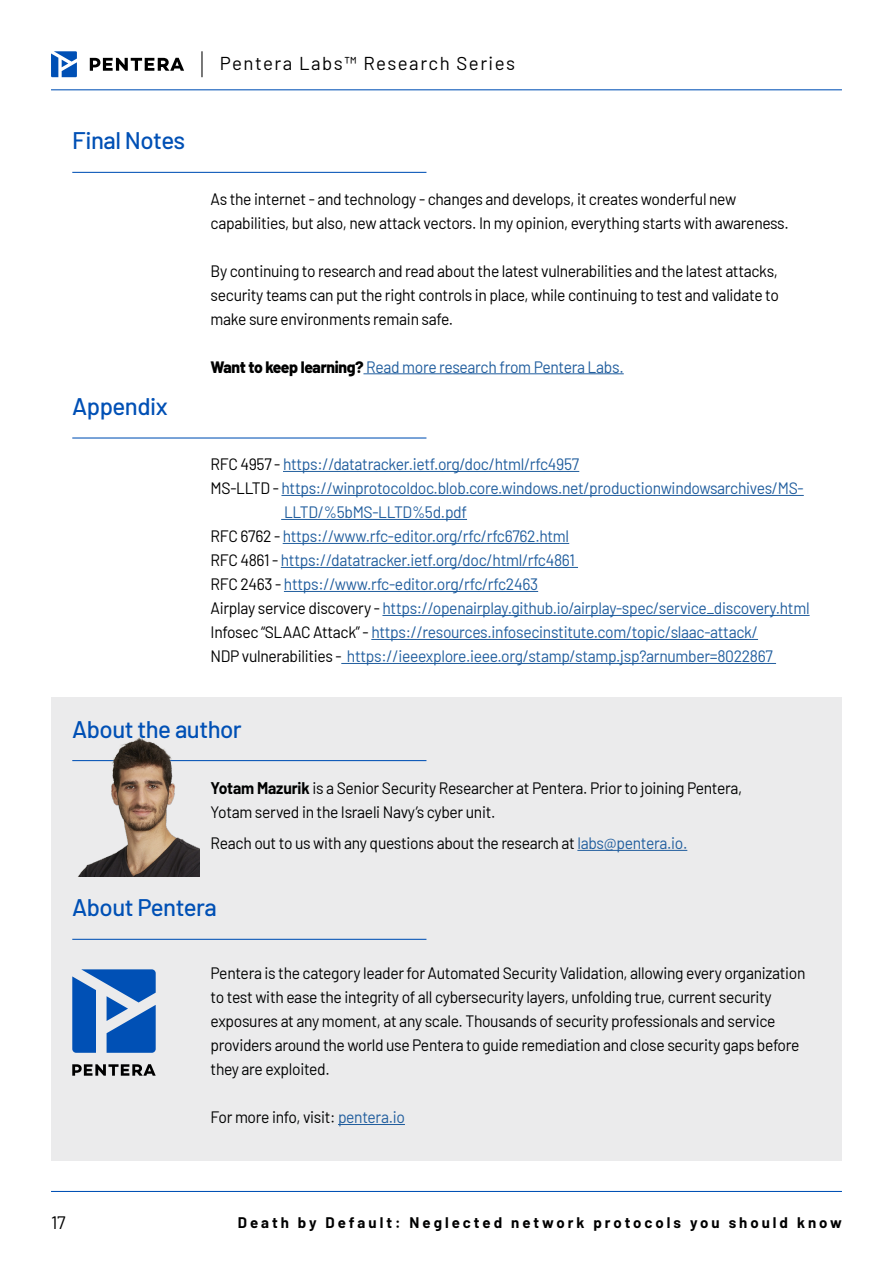
<style>
.page{position:relative;width:893px;height:1263px;background:#fff}
.page>*{position:absolute;margin:0;border:0;box-sizing:border-box;transform-origin:0 0}
.t1{font:500 24px "Barlow";letter-spacing:-.02em;color:#0050b5}
.t2{font:18.6px "Barlow";letter-spacing:.08em;color:#000}
.t3{font:18px "Barlow";color:#000}
.t4{font:16.5px/24px "Barlow";letter-spacing:-.02em;color:#000101;scale:.95 1}
.t5{font:16.5px "Barlow";letter-spacing:-.02em;color:#215e9e;scale:.95 1}
.t6{font:700 15px "Barlow";letter-spacing:.2em;color:#000101}
.s1{font-weight:800;color:#000101}
.s2{color:#000}
.s3{font-weight:700}
.s4{color:#215e9e}
</style>
<div class="page">
<hr style="left:51px;top:1191px;width:791px;height:1px;background:#0050b5">
<hr style="left:51px;top:89px;width:791px;height:1px;background:#0050b5">
<svg style="left:90px;top:58px;width:94px;height:13px"></svg>
<svg style="left:51px;top:51px;width:26px;height:26px"></svg>
<svg style="left:201px;top:51px;width:1px;height:26px"></svg>
<div style="left:51px;top:698px;width:791px;height:463px;background:#ebebec"></div>
<hr style="left:577px;top:850px;width:110px;height:1px;background:#215e9e">
<hr style="left:72px;top:760px;width:354px;height:1px;background:#0050b5">
<hr style="left:72px;top:172px;width:354px;height:1px;background:#0050b5">
<hr style="left:72px;top:437px;width:354px;height:1px;background:#0050b5">
<hr style="left:338px;top:1124px;width:67px;height:1px;background:#215e9e">
<hr style="left:72px;top:939px;width:354px;height:1px;background:#0050b5">
<svg style="left:72px;top:1064px;width:84px;height:12px"></svg>
<svg style="left:72px;top:969px;width:84px;height:84px"></svg>
<hr style="left:363px;top:373px;width:261px;height:1px;background:#215e9e">
<hr style="left:283px;top:471px;width:296px;height:1px;background:#215e9e">
<hr style="left:281px;top:495px;width:523px;height:1px;background:#215e9e">
<hr style="left:281px;top:519px;width:186px;height:1px;background:#215e9e">
<hr style="left:283px;top:543px;width:286px;height:1px;background:#215e9e">
<hr style="left:281px;top:567px;width:297px;height:1px;background:#215e9e">
<hr style="left:284px;top:591px;width:254px;height:1px;background:#215e9e">
<hr style="left:382px;top:615px;width:428px;height:1px;background:#215e9e">
<hr style="left:371px;top:639px;width:387px;height:1px;background:#215e9e">
<hr style="left:341px;top:663px;width:435px;height:1px;background:#215e9e">
<img style="left:51px;top:697px;width:149px;height:179px">
<h1 class="t1" style="left:72px;top:123px;width:114px">Final Notes</h1>
<h1 class="t1" style="left:72px;top:389px;width:97px">Appendix</h1>
<p class="t2" style="left:220px;top:49px;width:297px">Pentera Labs™ Research Series</p>
<p class="t4" style="left:211px;top:185px;width:610px">As the internet - and technology - changes and develops, it creates wonderful new capabilities, but also, new attack vectors. In my opinion, everything starts with awareness.</p>
<p class="t4" style="left:211px;top:257px;width:600px;text-align:justify">By continuing to research and read about the latest vulnerabilities and the latest attacks, security teams can put the right controls in place, while continuing to test and validate to make sure environments remain safe.</p>
<p class="t5" style="left:211px;top:355px;width:436px"><span class="s1">Want to keep learning?</span> Read more research from Pentera Labs.</p>
<p class="t5" style="left:211px;top:452px;width:390px"><span class="s2">RFC 4957 -</span> https://datatracker.ietf.org/doc/html/rfc4957</p>
<p class="t5" style="left:211px;top:476px;width:626px"><span class="s2">MS-LLTD -</span> https://winprotocoldoc.blob.core.windows.net/productionwindowsarchives/MS-</p>
<p class="t5" style="left:284px;top:500px;width:194px">LLTD/%5bMS-LLTD%5d.pdf</p>
<p class="t5" style="left:211px;top:524px;width:379px"><span class="s2">RFC 6762 -</span> https://www.rfc-editor.org/rfc/rfc6762.html</p>
<p class="t5" style="left:211px;top:548px;width:385px"><span class="s2">RFC 4861 -</span> https://datatracker.ietf.org/doc/html/rfc4861</p>
<p class="t5" style="left:211px;top:572px;width:346px"><span class="s2">RFC 2463 -</span> https://www.rfc-editor.org/rfc/rfc2463</p>
<p class="t5" style="left:211px;top:596px;width:632px"><span class="s2">Airplay service discovery -</span> https://openairplay.github.io/airplay-spec/service_discovery.html</p>
<p class="t5" style="left:211px;top:620px;width:578px"><span class="s2">Infosec “SLAAC Attack” -</span> https://resources.infosecinstitute.com/topic/slaac-attack/</p>
<p class="t5" style="left:211px;top:644px;width:593px"><span class="s2">NDP vulnerabilities -</span> https://ieeexplore.ieee.org/stamp/stamp.jsp?arnumber=8022867</p>
<h1 class="t1" style="left:72px;top:711px;width:171px">About the author</h1>
<p class="t4" style="left:211px;top:774px;width:561px"><span class="s3">Yotam Mazurik</span> is a Senior Security Researcher at Pentera. Prior to joining Pentera,<br>Yotam served in the Israeli Navy’s cyber unit.</p>
<p class="t4" style="left:211px;top:830px;width:503px">Reach out to us with any questions about the research at <span class="s4">labs@pentera.io.</span></p>
<h1 class="t1" style="left:72px;top:890px;width:146px">About Pentera</h1>
<p class="t3" style="left:51px;top:1210px;width:16px">17</p>
<p class="t4" style="left:211px;top:960px;width:628px">Pentera is the category leader for Automated Security Validation, allowing every organization to test with ease the integrity of all cybersecurity layers, unfolding true, current security exposures at any moment, at any scale. Thousands of security professionals and service providers around the world use Pentera to guide remediation and close security gaps before they are exploited.</p>
<p class="t4" style="left:211px;top:1104px;width:206px">For more info, visit: <span class="s4">pentera.io</span></p>
<p class="t6" style="left:238px;top:1212px;width:606px">Death by Default: Neglected network protocols you should know</p>
</div>
